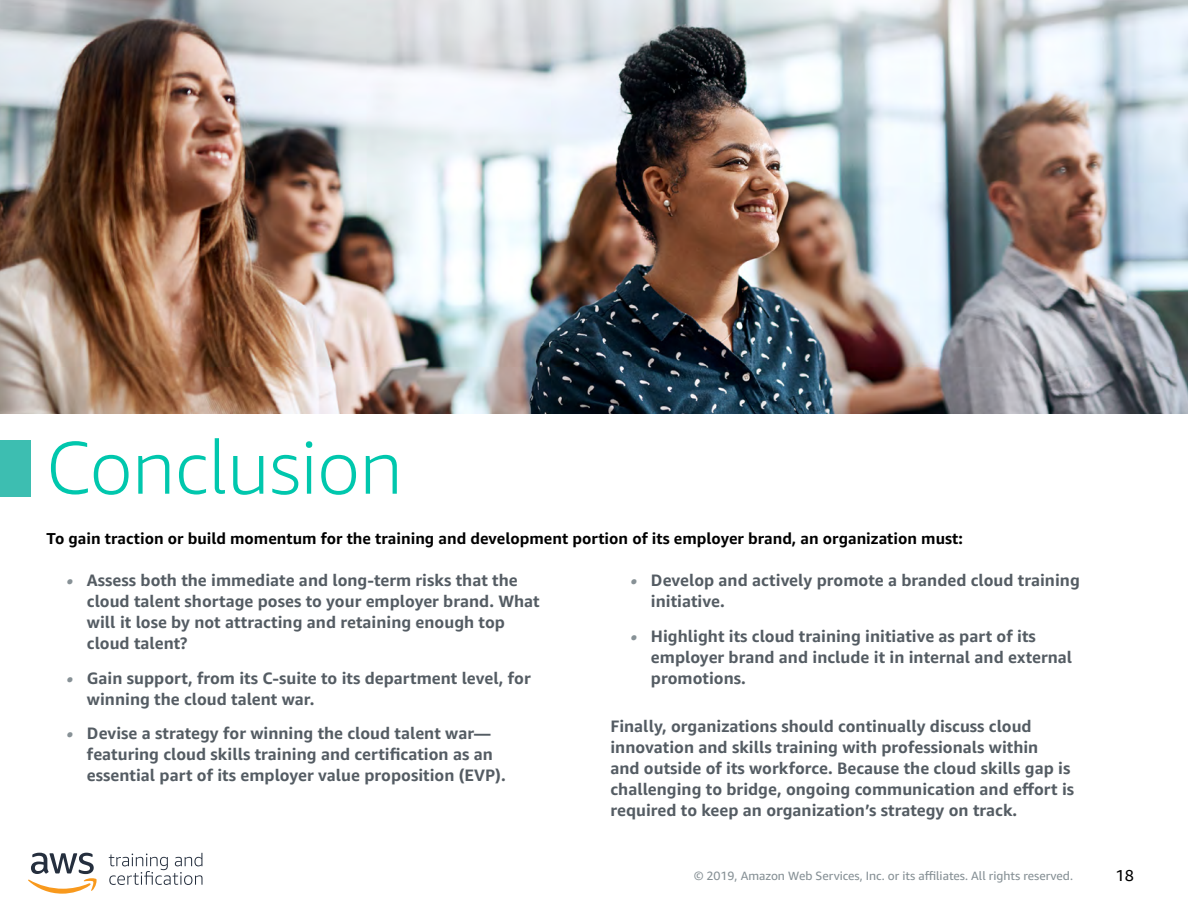
<style>
.page{position:relative;width:1188px;height:918px;background:#fff}
.page>*{position:absolute;margin:0;border:0;box-sizing:border-box;transform-origin:0 0}
.t1{font:300 75px "Amazon Ember";color:#00c7ad}
.t2{font:700 16.5px/21px "Amazon Ember";color:#545c63}
.t3{font:700 15.75px "Amazon Ember";color:#000}
.t4{font:15.75px "Amazon Ember";color:#000}
.t5{font:12px "Amazon Ember";color:#879196}
.s1{font-style:italic;color:#879196}
</style>
<div class="page">
<img style="left:0;top:0;width:1188px;height:414px">
<div style="left:0;top:441px;width:30px;height:56px;background:#3dbeb1"></div>
<svg style="left:28px;top:853px;width:69px;height:41px"></svg>
<svg style="left:109px;top:853px;width:93px;height:32px"></svg>
<h1 class="t1" style="left:46px;top:421px;width:358px">Conclusion</h1>
<p class="t3" style="left:46px;top:528px;width:918px">To gain traction or build momentum for the training and development portion of its employer brand, an organization must:</p>
<p class="t2" style="left:87px;top:570px;width:454px;text-indent:-20px"><span class="s1">•</span> Assess both the immediate and long-term risks that the cloud talent shortage poses to your employer brand. What will it lose by not attracting and retaining enough top cloud talent?</p>
<p class="t2" style="left:87px;top:667px;width:445px;text-indent:-20px"><span class="s1">•</span> Gain support, from its C-suite to its department level, for winning the cloud talent war.</p>
<p class="t2" style="left:87px;top:723px;width:420px;text-indent:-20px"><span class="s1">•</span> Devise a strategy for winning the cloud talent war— featuring cloud skills training and certification as an essential part of its employer value proposition (EVP).</p>
<p class="t2" style="left:651px;top:570px;width:430px;text-indent:-20px"><span class="s1">•</span> Develop and actively promote a branded cloud training initiative.</p>
<p class="t2" style="left:651px;top:625px;width:423px;text-indent:-20px"><span class="s1">•</span> Highlight its cloud training initiative as part of its employer brand and include it in internal and external promotions.</p>
<p class="t2" style="left:610px;top:716px;width:465px">Finally, organizations should continually discuss cloud innovation and skills training with professionals within<br>and outside of its workforce. Because the cloud skills gap is challenging to bridge, ongoing communication and effort is required to keep an organization’s strategy on track.</p>
<p class="t5" style="left:694px;top:869px;width:380px">© 2019, Amazon Web Services, Inc. or its affiliates. All rights reserved.</p>
<p class="t4" style="left:1116px;top:865px;width:20px">18</p>
</div>
